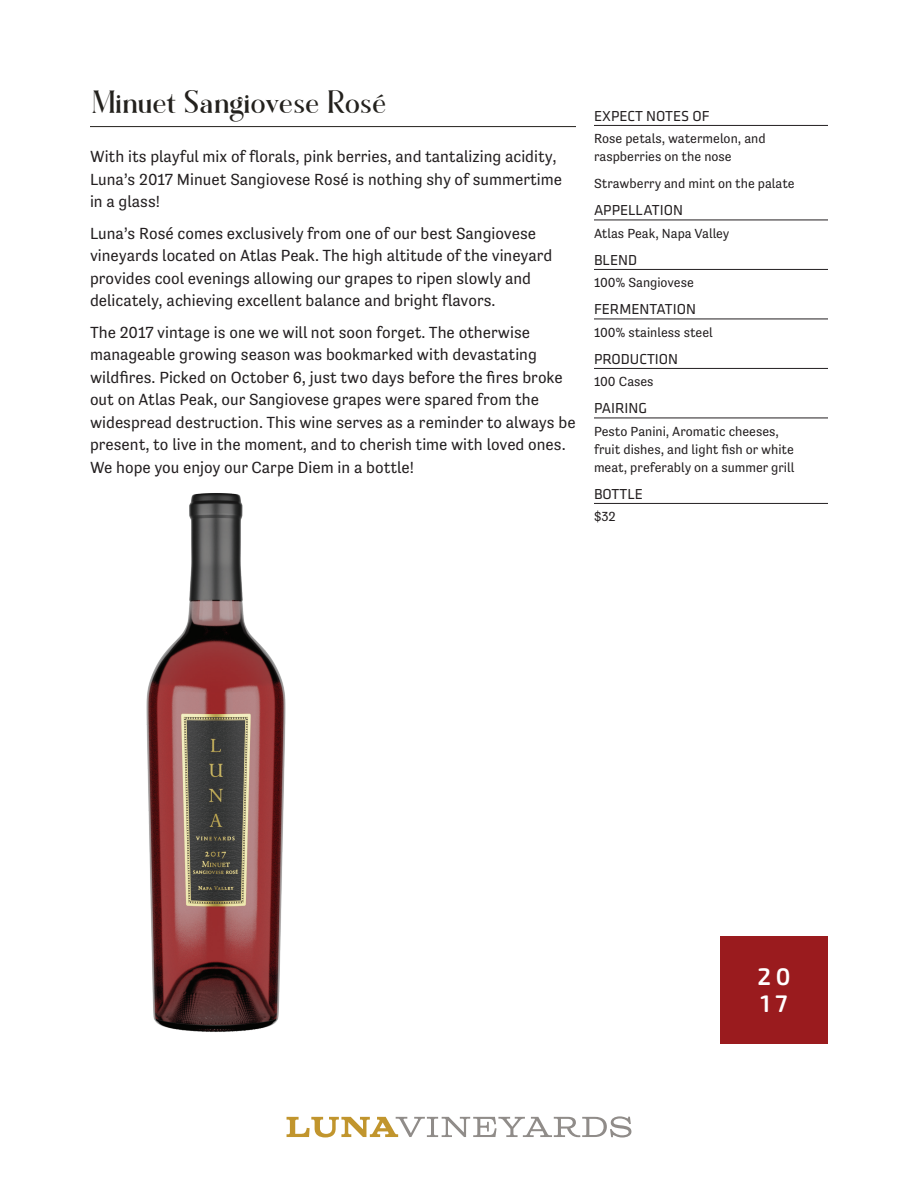
<style>
.page{position:relative;width:918px;height:1188px;background:#fff}
.page>*{position:absolute;margin:0;border:0;box-sizing:border-box;transform-origin:0 0}
.t1{font:33px "Marschel Pro";letter-spacing:-.005em;color:#23211d}
.t2{font:600 24px/27px "Exo Soft";color:#fff}
.t3{font:16.5px/22.5px "Tenso";color:#231f20}
.t4{font:15px "Klavika";color:#231f20}
.t5{font:13.5px/18px "Tenso";color:#231f20}
</style>
<div class="page">
<svg style="left:287px;top:1116px;width:344px;height:22px"></svg>
<hr style="left:90px;top:126px;width:486px;height:1px;background:#23211d">
<hr style="left:594px;top:125px;width:234px;height:1px;background:#231f20">
<hr style="left:594px;top:220px;width:234px;height:1px;background:#231f20">
<hr style="left:594px;top:269px;width:234px;height:1px;background:#231f20">
<hr style="left:594px;top:319px;width:234px;height:1px;background:#231f20">
<hr style="left:594px;top:368px;width:234px;height:1px;background:#231f20">
<hr style="left:594px;top:418px;width:234px;height:1px;background:#231f20">
<hr style="left:594px;top:503px;width:234px;height:1px;background:#231f20">
<div style="left:720px;top:936px;width:108px;height:108px;background:#9a1b1e"></div>
<img style="left:146px;top:493px;width:140px;height:539px">
<h1 class="t1" style="left:90px;top:82px;width:298px">Minuet Sangiovese Rosé</h1>
<p class="t3" style="left:90px;top:145px;width:474px">With its playful mix of florals, pink berries, and tantalizing acidity,<br>Luna’s 2017 Minuet Sangiovese Rosé is nothing shy of summertime in a glass!</p>
<p class="t3" style="left:90px;top:222px;width:464px">Luna’s Rosé comes exclusively from one of our best Sangiovese vineyards located on Atlas Peak. The high altitude of the vineyard provides cool evenings allowing our grapes to ripen slowly and delicately, achieving excellent balance and bright flavors.</p>
<p class="t3" style="left:90px;top:321px;width:487px">The 2017 vintage is one we will not soon forget. The otherwise manageable growing season was bookmarked with devastating wildfires. Picked on October 6, just two days before the fires broke out on Atlas Peak, our Sangiovese grapes were spared from the widespread destruction. This wine serves as a reminder to always be present, to live in the moment, and to cherish time with loved ones.<br>We hope you enjoy our Carpe Diem in a bottle!</p>
<p class="t4" style="left:594px;top:106px;width:117px">EXPECT NOTES OF</p>
<p class="t5" style="left:594px;top:130px;width:173px">Rose petals, watermelon, and raspberries on the nose</p>
<p class="t5" style="left:594px;top:175px;width:202px">Strawberry and mint on the palate</p>
<p class="t4" style="left:594px;top:200px;width:91px">APPELLATION</p>
<p class="t5" style="left:594px;top:224px;width:137px">Atlas Peak, Napa Valley</p>
<p class="t4" style="left:594px;top:250px;width:45px">BLEND</p>
<p class="t5" style="left:594px;top:274px;width:101px">100% Sangiovese</p>
<p class="t4" style="left:594px;top:299px;width:103px">FERMENTATION</p>
<p class="t5" style="left:594px;top:323px;width:120px">100% stainless steel</p>
<p class="t4" style="left:594px;top:349px;width:86px">PRODUCTION</p>
<p class="t5" style="left:594px;top:373px;width:61px">100 Cases</p>
<p class="t4" style="left:594px;top:398px;width:55px">PAIRING</p>
<p class="t5" style="left:594px;top:422px;width:202px">Pesto Panini, Aromatic cheeses, fruit dishes, and light fish or white meat, preferably on a summer grill</p>
<p class="t4" style="left:594px;top:484px;width:50px">BOTTLE</p>
<p class="t5" style="left:594px;top:508px;width:23px">$32</p>
<h2 class="t2" style="left:757px;top:963px;width:35px">20<br>17</h2>
</div>
